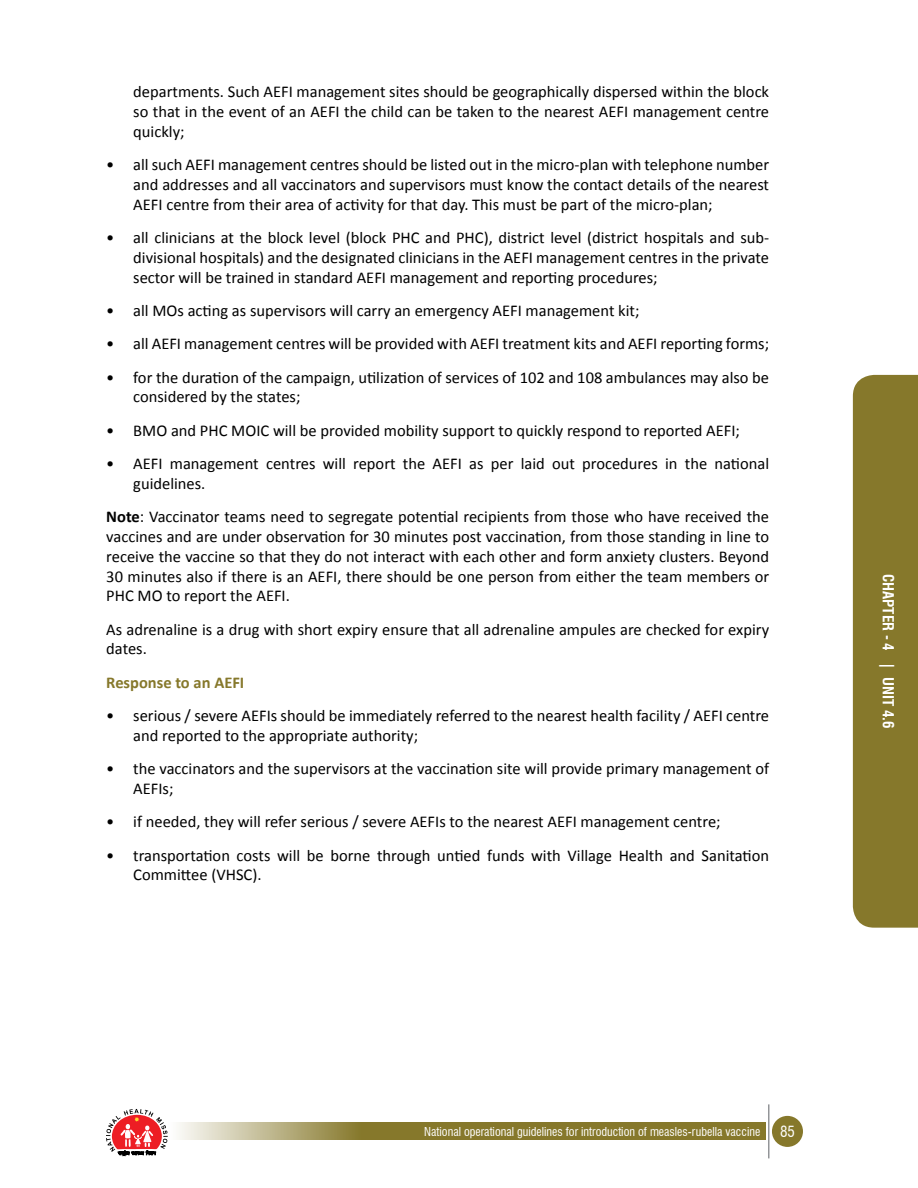
<style>
.page{position:relative;width:918px;height:1188px;background:#fff}
.page>*{position:absolute;margin:0;border:0;box-sizing:border-box;transform-origin:0 0}
.t1{font:16.5px/19.8px "Calibri";color:#000}
.t2{font:700 16.5px "Calibri";color:#86782b}
.t3{font:700 condensed 15px "Swiss 721 BT";color:#fff}
.t4{font:condensed 15px "Swiss 721 BT";color:#fff}
.t5{font:condensed 12px "Swiss 721 BT";color:#fff}
.s1{font-weight:700}
</style>
<div class="page">
<div style="left:773px;top:1117px;width:29px;height:29px;background:#86782b;border-radius:50%"></div>
<div style="left:772px;top:1116px;width:31px;height:31px;border:2px solid #86782b;border-radius:50%"></div>
<svg style="left:179px;top:1123px;width:587px;height:17px;fill:#86782b"></svg>
<hr style="left:768px;top:1104px;width:2px;height:54px;background:#939598">
<svg style="left:106px;top:1109px;width:62px;height:47px"></svg>
<div style="left:853px;top:375px;width:65px;height:553px;background:#86782b"></div>
<p class="t1" style="left:133px;top:82px;width:637px;text-align:justify">departments. Such AEFI management sites should be geographically dispersed within the block so that in the event of an AEFI the child can be taken to the nearest AEFI management centre quickly;</p>
<p class="t1" style="left:133px;top:155px;width:637px;text-align:justify;text-indent:-27px">• all such AEFI management centres should be listed out in the micro-plan with telephone number and addresses and all vaccinators and supervisors must know the contact details of the nearest AEFI centre from their area of activity for that day. This must be part of the micro-plan;</p>
<p class="t1" style="left:133px;top:228px;width:637px;text-align:justify;text-indent:-27px">• all clinicians at the block level (block PHC and PHC), district level (district hospitals and sub&shy;divisional hospitals) and the designated clinicians in the AEFI management centres in the private sector will be trained in standard AEFI management and reporting procedures;</p>
<p class="t1" style="left:106px;top:301px;width:535px">• all MOs acting as supervisors will carry an emergency AEFI management kit;</p>
<p class="t1" style="left:106px;top:334px;width:664px">• all AEFI management centres will be provided with AEFI treatment kits and AEFI reporting forms;</p>
<p class="t1" style="left:133px;top:367px;width:637px;text-indent:-27px">• for the duration of the campaign, utilization of services of 102 and 108 ambulances may also be considered by the states;</p>
<p class="t1" style="left:106px;top:420px;width:635px">• BMO and PHC MOIC will be provided mobility support to quickly respond to reported AEFI;</p>
<p class="t1" style="left:133px;top:454px;width:637px;text-indent:-27px">• AEFI management centres will report the AEFI as per laid out procedures in the national guidelines.</p>
<p class="t1" style="left:106px;top:507px;width:664px;text-align:justify"><span class="s1">Note</span>: Vaccinator teams need to segregate potential recipients from those who have received the vaccines and are under observation for 30 minutes post vaccination, from those standing in line to receive the vaccine so that they do not interact with each other and form anxiety clusters. Beyond 30 minutes also if there is an AEFI, there should be one person from either the team members or PHC MO to report the AEFI.</p>
<p class="t1" style="left:106px;top:619px;width:664px">As adrenaline is a drug with short expiry ensure that all adrenaline ampules are checked for expiry dates.</p>
<p class="t2" style="left:106px;top:672px;width:140px">Response to an AEFI</p>
<p class="t1" style="left:133px;top:706px;width:637px;text-indent:-27px">• serious / severe AEFIs should be immediately referred to the nearest health facility / AEFI centre and reported to the appropriate authority;</p>
<p class="t1" style="left:133px;top:759px;width:637px;text-indent:-27px">• the vaccinators and the supervisors at the vaccination site will provide primary management of<br>AEFIs;</p>
<p class="t1" style="left:106px;top:812px;width:616px">• if needed, they will refer serious / severe AEFIs to the nearest AEFI management centre;</p>
<p class="t1" style="left:133px;top:845px;width:637px;text-indent:-27px">• transportation costs will be borne through untied funds with Village Health and Sanitation<br>Committee (VHSC).</p>
<p class="t3" style="left:897px;top:574px;width:156px;rotate:90deg">CHAPTER - 4 | UNIT 4.6</p>
<p class="t5" style="left:424px;top:1124px;width:338px">National operational guidelines for introduction of measles-rubella vaccine</p>
<p class="t4" style="left:780px;top:1123px;width:16px">85</p>
</div>
